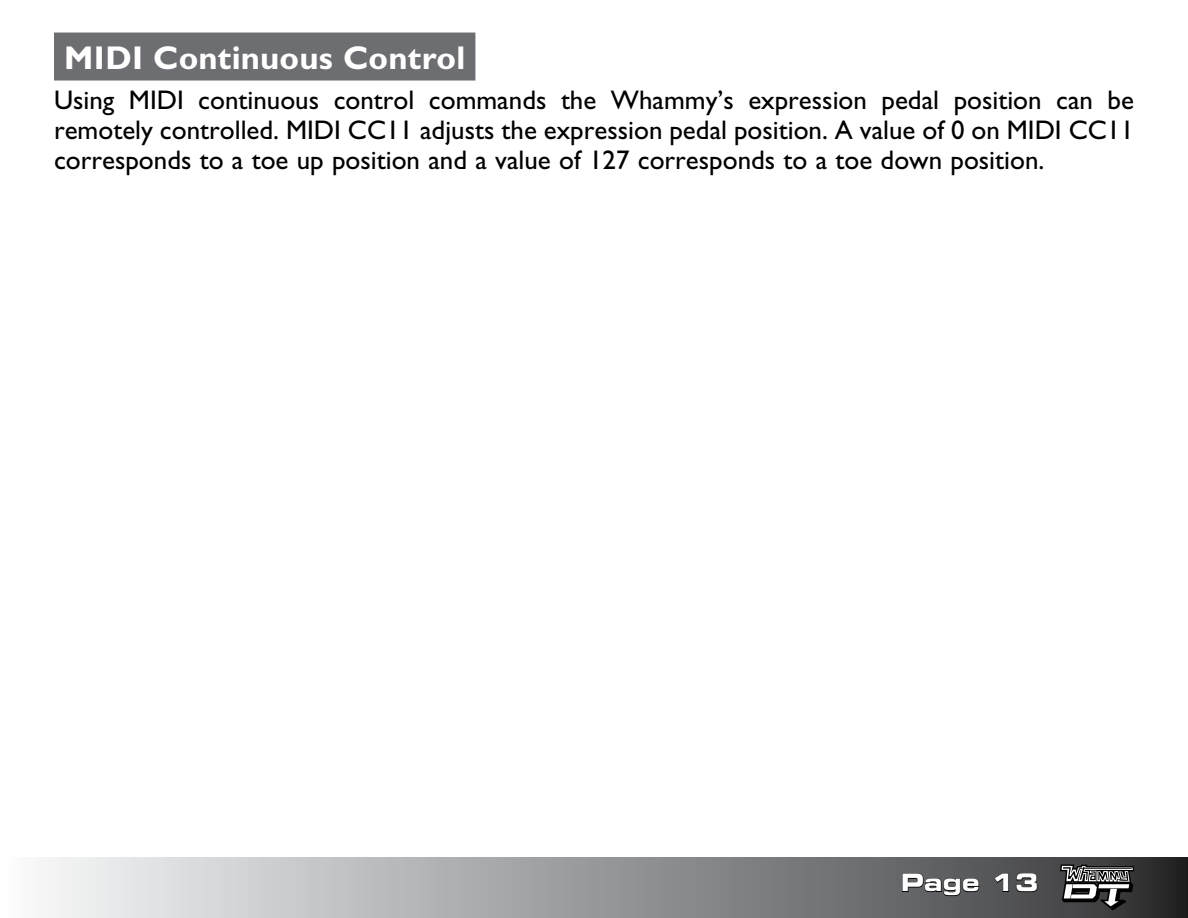
<style>
.page{position:relative;width:1188px;height:918px;background:#fff}
.page>*{position:absolute;margin:0;border:0;box-sizing:border-box;transform-origin:0 0}
.t1{font:700 33px "Gill Sans";letter-spacing:.005em;color:#fff}
.t2{font:27px/30px "Gill Sans";color:#000;text-align:justify}
.t3{font:700 expanded 24px "Square 721 BT";color:#fff}
</style>
<div class="page">
<div style="left:0;top:857px;width:1188px;height:61px;background:linear-gradient(to right,#fcfeff,#313234)"></div>
<svg style="left:1060px;top:864px;width:74px;height:46px"></svg>
<svg style="left:901px;top:872px;width:79px;height:25px;background:#48484a"></svg>
<svg style="left:993px;top:872px;width:45px;height:21px"></svg>
<div style="left:54px;top:33px;width:421px;height:48px;background:#6d6e71"></div>
<p class="t1" style="left:64px;top:38px;width:403px">MIDI Continuous Control</p>
<p class="t2" style="left:54px;top:85px;width:1081px">Using MIDI continuous control commands the Whammy’s expression pedal position can be remotely controlled. MIDI CC11 adjusts the expression pedal position. A value of 0 on MIDI CC11 corresponds to a toe up position and a value of 127 corresponds to a toe down position.</p>
<p class="t3" style="left:901px;top:868px;width:139px">Page 13</p>
</div>
